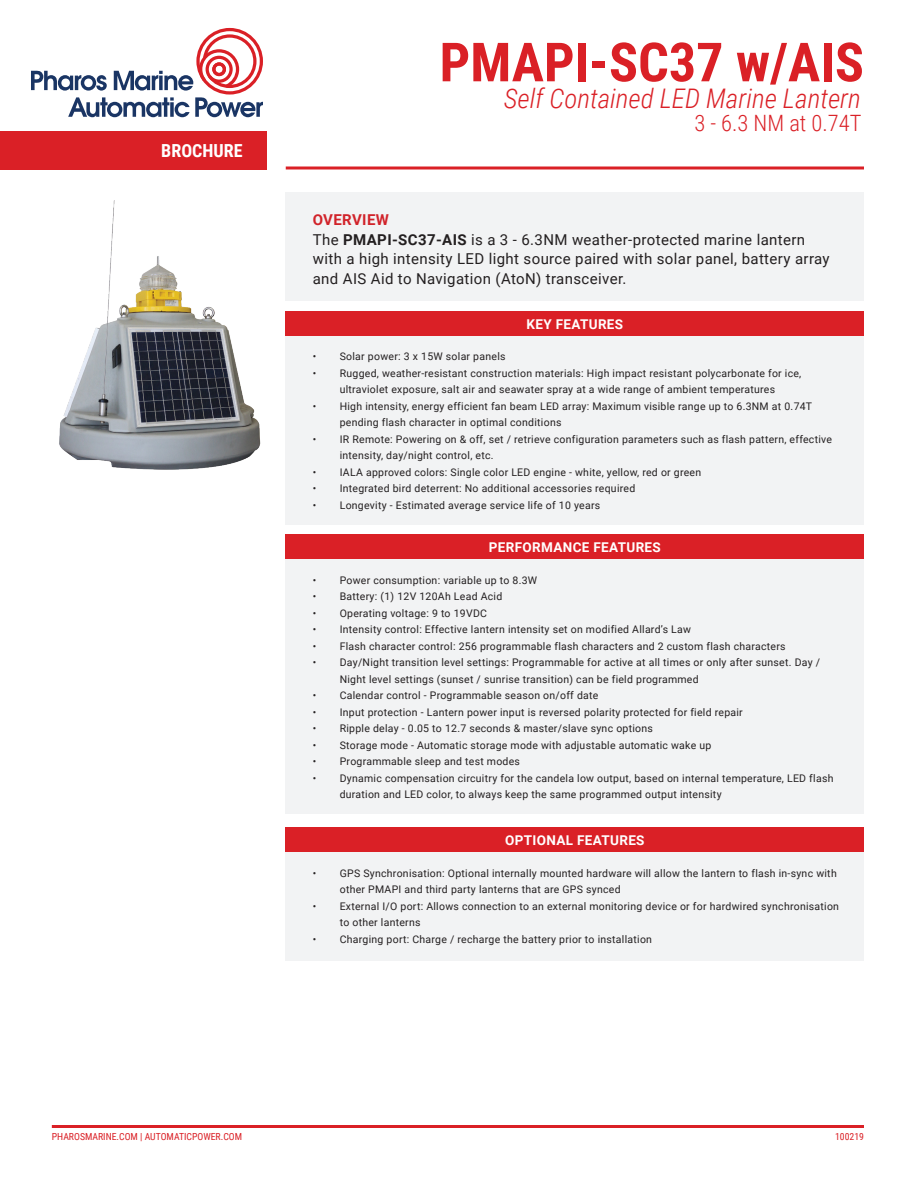
<style>
.page{position:relative;width:918px;height:1188px;background:#fff}
.page>*{position:absolute;margin:0;border:0;box-sizing:border-box;transform-origin:0 0}
.t1{font:700 54px "Roboto Condensed";color:#da2026}
.t2{font:italic 300 27px "Roboto Condensed";color:#da2026}
.t3{font:300 22.5px "Roboto Condensed";color:#da2026}
.t4{font:700 18px "Roboto Condensed";color:#fff}
.Overview{font:15px/19.5px "Roboto";letter-spacing:.025em;color:#231f20}
.Overview-2{font:700 15px "Roboto";letter-spacing:.025em;color:#d1232a}
.t5{font:700 13.5px "Roboto";letter-spacing:.025em;color:#fff}
.t6{font:10.5px/16.5px "Roboto";letter-spacing:.025em;color:#231f20}
.t7{font:9.75px "Roboto Condensed";color:#da2026}
.s1{font-weight:700}
</style>
<div class="page">
<div style="left:0;top:131px;width:267px;height:39px;background:#da2026"></div>
<svg style="left:286px;top:166px;width:578px;height:4px;background:#e3575c"></svg>
<svg style="left:31px;top:28px;width:232px;height:89px"></svg>
<hr style="left:52px;top:1125px;width:812px;height:3px;background:#da2026">
<img style="left:59px;top:201px;width:202px;height:269px">
<div style="left:286px;top:193px;width:578px;height:108px;background:#f2f3f4"></div>
<div style="left:286px;top:311px;width:578px;height:25px;background:#da2026"></div>
<div style="left:286px;top:336px;width:578px;height:188px;background:#f2f3f4"></div>
<div style="left:286px;top:535px;width:578px;height:25px;background:#da2026"></div>
<div style="left:286px;top:827px;width:578px;height:25px;background:#da2026"></div>
<div style="left:286px;top:559px;width:578px;height:255px;background:#f2f3f4"></div>
<div style="left:286px;top:852px;width:578px;height:109px;background:#f2f3f4"></div>
<p class="t4" style="left:161px;top:138px;width:83px">BROCHURE</p>
<p class="t1" style="left:440px;top:24px;width:426px">PMAPI-SC37 w/AIS</p>
<p class="t2" style="left:504px;top:79px;width:359px">Self Contained LED Marine Lantern</p>
<p class="t3" style="left:694px;top:107px;width:169px">3 - 6.3 NM at 0.74T</p>
<p class="Overview-2" style="left:313px;top:209px;width:78px">OVERVIEW</p>
<p class="Overview" style="left:313px;top:229px;width:518px">The <span class="s1">PMAPI-SC37-AIS</span> is a 3 - 6.3NM weather-protected marine lantern with a high intensity LED light source paired with solar panel, battery array and AIS Aid to Navigation (AtoN) transceiver.</p>
<p class="t5" style="left:527px;top:315px;width:98px">KEY FEATURES</p>
<p class="t6" style="left:313px;top:348px;width:194px">• Solar power: 3 x 15W solar panels</p>
<p class="t6" style="left:313px;top:364px;width:490px;text-align:center">• Rugged, weather-resistant construction materials: High impact resistant polycarbonate for ice, ultraviolet exposure, salt air and seawater spray at a wide range of ambient temperatures</p>
<p class="t6" style="left:340px;top:397px;width:474px;text-indent:-27px">• High intensity, energy efficient fan beam LED array: Maximum visible range up to 6.3NM at 0.74T pending flash character in optimal conditions</p>
<p class="t6" style="left:340px;top:430px;width:494px;text-indent:-27px">• IR Remote: Powering on &amp; off, set / retrieve configuration parameters such as flash pattern, effective intensity, day/night control, etc.</p>
<p class="t6" style="left:313px;top:463px;width:390px">• IALA approved colors: Single color LED engine - white, yellow, red or green</p>
<p class="t6" style="left:313px;top:480px;width:324px">• Integrated bird deterrent: No additional accessories required</p>
<p class="t6" style="left:313px;top:496px;width:289px">• Longevity - Estimated average service life of 10 years</p>
<p class="t5" style="left:489px;top:538px;width:174px">PERFORMANCE FEATURES</p>
<p class="t6" style="left:313px;top:571px;width:226px">• Power consumption: variable up to 8.3W</p>
<p class="t6" style="left:313px;top:588px;width:191px">• Battery: (1) 12V 120Ah Lead Acid</p>
<p class="t6" style="left:313px;top:604px;width:176px">• Operating voltage: 9 to 19VDC</p>
<p class="t6" style="left:313px;top:621px;width:380px">• Intensity control: Effective lantern intensity set on modified Allard’s Law</p>
<p class="t6" style="left:313px;top:637px;width:474px">• Flash character control: 256 programmable flash characters and 2 custom flash characters</p>
<p class="t6" style="left:340px;top:654px;width:482px;text-indent:-27px">• Day/Night transition level settings: Programmable for active at all times or only after sunset. Day /<br>Night level settings (sunset / sunrise transition) can be field programmed</p>
<p class="t6" style="left:313px;top:687px;width:287px">• Calendar control - Programmable season on/off date</p>
<p class="t6" style="left:313px;top:703px;width:432px">• Input protection - Lantern power input is reversed polarity protected for field repair</p>
<p class="t6" style="left:313px;top:720px;width:342px">• Ripple delay - 0.05 to 12.7 seconds &amp; master/slave sync options</p>
<p class="t6" style="left:313px;top:736px;width:400px">• Storage mode - Automatic storage mode with adjustable automatic wake up</p>
<p class="t6" style="left:313px;top:753px;width:209px">• Programmable sleep and test modes</p>
<p class="t6" style="left:340px;top:769px;width:495px;text-indent:-27px">• Dynamic compensation circuitry for the candela low output, based on internal temperature, LED flash duration and LED color, to always keep the same programmed output intensity</p>
<p class="t5" style="left:505px;top:831px;width:141px">OPTIONAL FEATURES</p>
<p class="t6" style="left:340px;top:864px;width:499px;text-indent:-27px">• GPS Synchronisation: Optional internally mounted hardware will allow the lantern to flash in-sync with other PMAPI and third party lanterns that are GPS synced</p>
<p class="t6" style="left:340px;top:897px;width:501px;text-indent:-27px">• External I/O port: Allows connection to an external monitoring device or for hardwired synchronisation to other lanterns</p>
<p class="t6" style="left:313px;top:930px;width:341px">• Charging port: Charge / recharge the battery prior to installation</p>
<p class="t7" style="left:52px;top:1130px;width:192px">PHAROSMARINE.COM | AUTOMATICPOWER.COM</p>
<p class="t7" style="left:835px;top:1130px;width:30px">100219</p>
</div>
